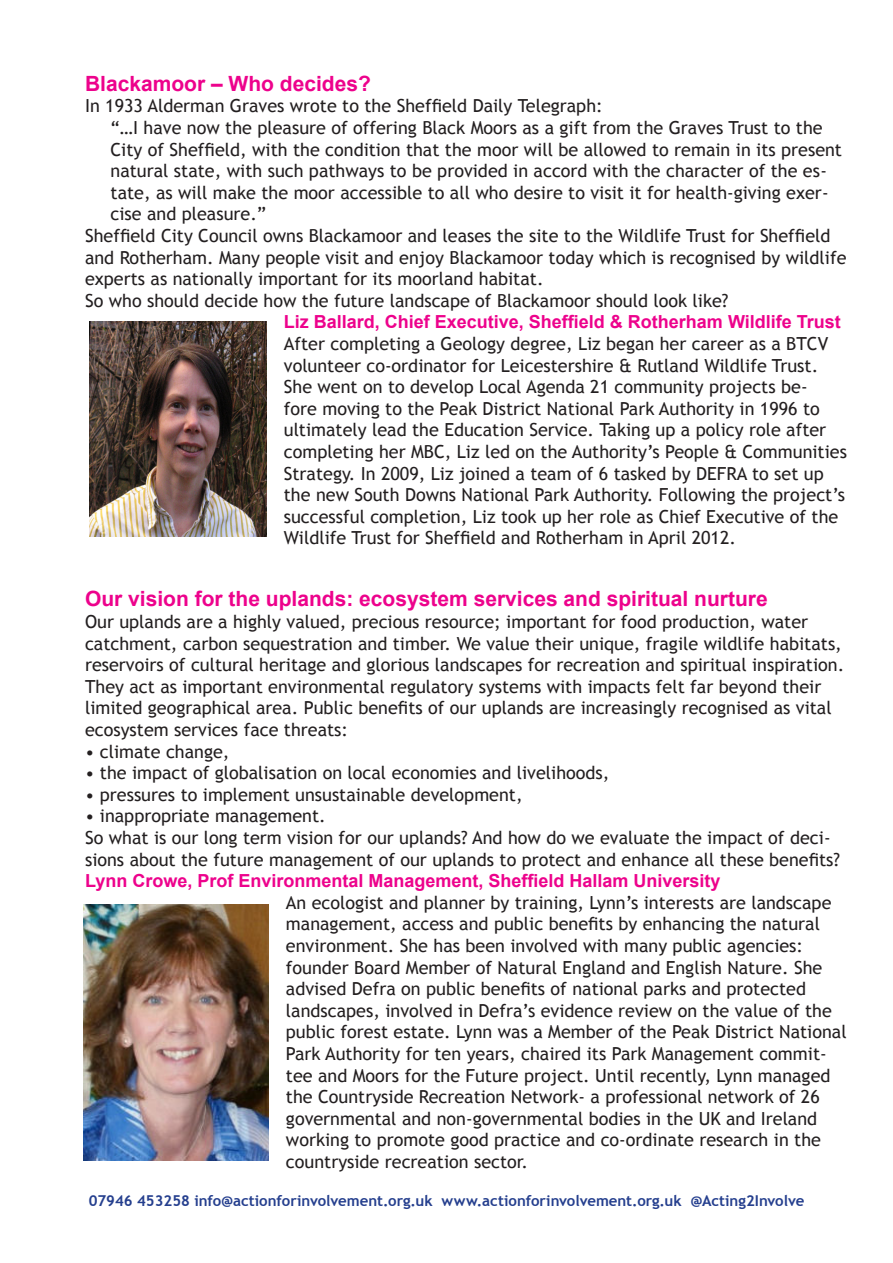
<style>
.page{position:relative;width:893px;height:1263px;background:#fff}
.page>*{position:absolute;margin:0;border:0;box-sizing:border-box;transform-origin:0 0}
.t1{font:700 21px "Arial";color:#ed028c}
.t2{font:18px/21.6px "Trebuchet MS";color:#231f20}
.t3{font:700 18px "Arial";color:#ed028c}
.List_Paragraph{font:700 15px "Trebuchet MS";color:#253f8e}
</style>
<div class="page">
<img style="left:89px;top:322px;width:178px;height:215px">
<img style="left:83px;top:905px;width:186px;height:255px">
<p class="t1" style="left:85px;top:69px;width:287px">Blackamoor – Who decides?</p>
<p class="t2" style="left:85px;top:95px;width:519px">In 1933 Alderman Graves wrote to the Sheffield Daily Telegraph:</p>
<p class="t2" style="left:111px;top:117px;width:733px">“…I have now the pleasure of offering Black Moors as a gift from the Graves Trust to the City of Sheffield, with the condition that the moor will be allowed to remain in its present natural state, with such pathways to be provided in accord with the character of the es&shy;tate, as will make the moor accessible to all who desire to visit it for health-giving exer&shy;cise and pleasure.”</p>
<p class="t2" style="left:85px;top:225px;width:763px">Sheffield City Council owns Blackamoor and leases the site to the Wildlife Trust for Sheffield and Rotherham. Many people visit and enjoy Blackamoor today which is recognised by wildlife experts as nationally important for its moorland habitat.</p>
<p class="t2" style="left:85px;top:290px;width:645px">So who should decide how the future landscape of Blackamoor should look like?</p>
<p class="t3" style="left:284px;top:310px;width:558px">Liz Ballard, Chief Executive, Sheffield &amp; Rotherham Wildlife Trust</p>
<p class="t2" style="left:284px;top:333px;width:565px">After completing a Geology degree, Liz began her career as a BTCV volunteer co-ordinator for Leicestershire &amp; Rutland Wildlife Trust.<br>She went on to develop Local Agenda 21 community projects be-<br>fore moving to the Peak District National Park Authority in 1996 to ultimately lead the Education Service. Taking up a policy role after completing her MBC, Liz led on the Authority’s People &amp; Communities Strategy. In 2009, Liz joined a team of 6 tasked by DEFRA to set up the new South Downs National Park Authority. Following the project’s successful completion, Liz took up her role as Chief Executive of the Wildlife Trust for Sheffield and Rotherham in April 2012.</p>
<p class="t1" style="left:85px;top:585px;width:684px">Our vision for the uplands: ecosystem services and spiritual nurture</p>
<p class="t2" style="left:85px;top:611px;width:761px">Our uplands are a highly valued, precious resource; important for food production, water catchment, carbon sequestration and timber. We value their unique, fragile wildlife habitats, reservoirs of cultural heritage and glorious landscapes for recreation and spiritual inspiration.<br>They act as important environmental regulatory systems with impacts felt far beyond their limited geographical area. Public benefits of our uplands are increasingly recognised as vital ecosystem services face threats:</p>
<p class="t2" style="left:85px;top:741px;width:146px">• climate change,</p>
<p class="t2" style="left:85px;top:762px;width:526px">• the impact of globalisation on local economies and livelihoods,</p>
<p class="t2" style="left:85px;top:784px;width:439px">• pressures to implement unsustainable development,</p>
<p class="t2" style="left:85px;top:805px;width:242px">• inappropriate management.</p>
<p class="t2" style="left:85px;top:827px;width:757px">So what is our long term vision for our uplands? And how do we evaluate the impact of deci&shy;sions about the future management of our uplands to protect and enhance all these benefits?</p>
<p class="t3" style="left:85px;top:869px;width:637px">Lynn Crowe, Prof Environmental Management, Sheffield Hallam University</p>
<p class="t2" style="left:286px;top:892px;width:562px">An ecologist and planner by training, Lynn’s interests are landscape management, access and public benefits by enhancing the natural environment. She has been involved with many public agencies: founder Board Member of Natural England and English Nature. She advised Defra on public benefits of national parks and protected landscapes, involved in Defra’s evidence review on the value of the public forest estate. Lynn was a Member of the Peak District National Park Authority for ten years, chaired its Park Management commit&shy;tee and Moors for the Future project. Until recently, Lynn managed the Countryside Recreation Network- a professional network of 26 governmental and non-governmental bodies in the UK and Ireland working to promote good practice and co-ordinate research in the countryside recreation sector.</p>
<p class="List_Paragraph" style="left:89px;top:1191px;width:717px">07946 453258 info@actionforinvolvement.org.uk www.actionforinvolvement.org.uk @Acting2Involve</p>
</div>
